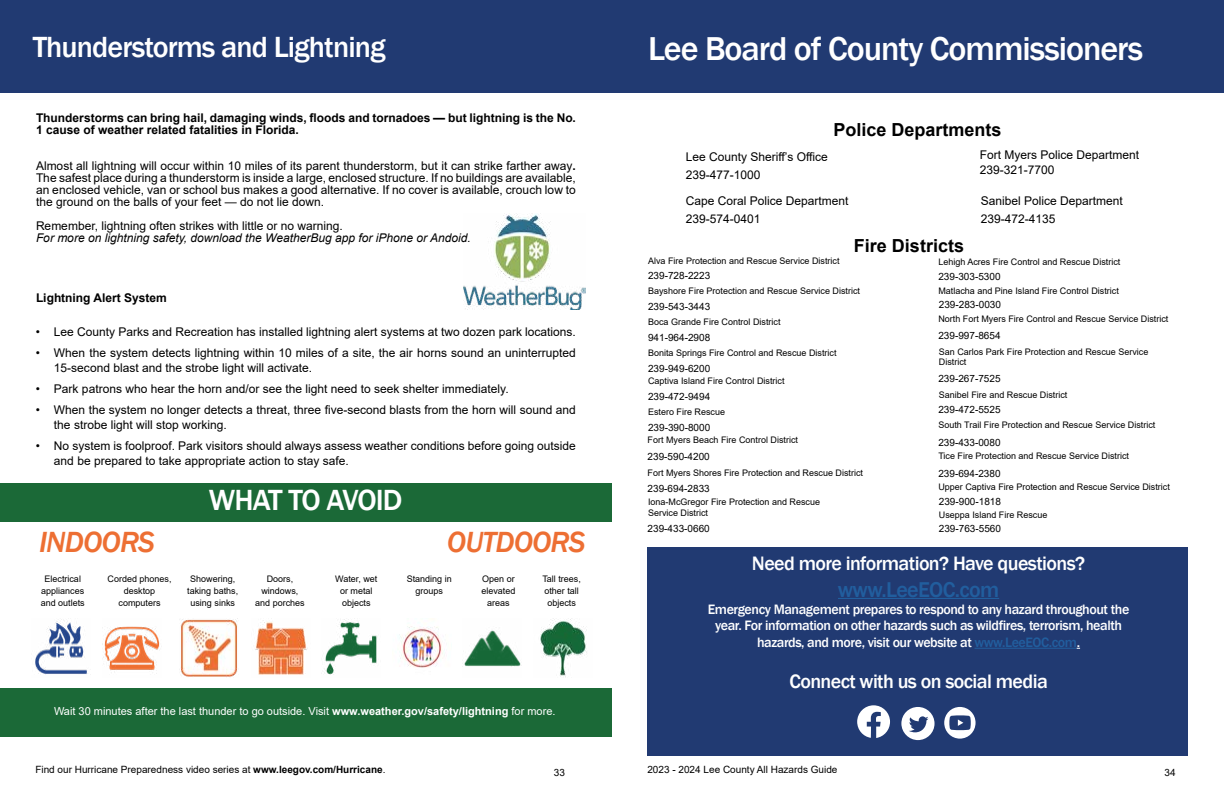
<style>
.page{position:relative;width:1224px;height:792px;background:#fff}
.page>*{position:absolute;margin:0;border:0;box-sizing:border-box;transform-origin:0 0}
.t1{font:500 34px "Franklin Gothic";letter-spacing:-.03em;color:#fff}
.t2{font:500 30px "Franklin Gothic";letter-spacing:-.03em;color:#fff}
.t3{font:italic 500 30px "Franklin Gothic";letter-spacing:-.03em;color:#ed6f33}
.t4{font:500 22px "Franklin Gothic";letter-spacing:-.03em;color:#215e9e}
.t5{font:500 20px "Franklin Gothic";letter-spacing:-.03em;color:#fff}
.t6{font:700 18px "Arial";color:#000}
.t7{font:500 14px/16.8px "Franklin Gothic";letter-spacing:-.03em;color:#fff;text-align:center}
.t8{font:12px/12px "Arial";color:#000}
.t9{font:700 12px/12px "Arial";color:#000}
.t10{font:italic 12px "Arial";color:#000}
.t11{font:11px "Arial";color:#fff}
.t12{font:10px "Arial";color:#000}
.t13{font:9px/12px "Arial";color:#000;text-align:center}
.s1{font-weight:700}
.s2{color:#215e9e}
</style>
<div class="page">
<div style="left:0;top:688px;width:612px;height:49px;background:#1b6937"></div>
<div style="left:0;top:0;width:612px;height:93px;background:#213a72"></div>
<div style="left:612px;top:0;width:612px;height:93px;background:#213a72"></div>
<div style="left:0;top:483px;width:612px;height:38px;background:#1b6937"></div>
<img style="left:463px;top:214px;width:122px;height:95px">
<img style="left:35px;top:619px;width:53px;height:56px">
<img style="left:103px;top:626px;width:57px;height:48px">
<img style="left:180px;top:618px;width:58px;height:59px">
<img style="left:255px;top:620px;width:52px;height:55px">
<img style="left:324px;top:619px;width:53px;height:56px">
<img style="left:399px;top:626px;width:44px;height:42px">
<img style="left:464px;top:630px;width:58px;height:37px">
<img style="left:540px;top:618px;width:47px;height:59px">
<div style="left:647px;top:547px;width:541px;height:209px;background:#213a72"></div>
<svg style="left:857px;top:705px;width:33px;height:33px"></svg>
<svg style="left:901px;top:707px;width:34px;height:33px"></svg>
<svg style="left:944px;top:707px;width:32px;height:32px"></svg>
<hr style="left:838px;top:598px;width:161px;height:1px;background:#215e9e">
<hr style="left:975px;top:648px;width:102px;height:1px;background:#215e9e">
<h2 class="t2" style="left:33px;top:28px;width:355px">Thunderstorms and Lightning</h2>
<p class="t9" style="left:36px;top:112px;width:542px">Thunderstorms can bring hail, damaging winds, floods and tornadoes — but lightning is the No.<br>1 cause of weather related fatalities in Florida.</p>
<p class="t8" style="left:36px;top:160px;width:541px;text-align:justify">Almost all lightning will occur within 10 miles of its parent thunderstorm, but it can strike farther away<span class="s1">.<br></span>The safest place during a thunderstorm is inside a large, enclosed structure. If no buildings are available, an enclosed vehicle, van or school bus makes a good alternative. If no cover is available, crouch low to the ground on the balls of your feet — do not lie down.</p>
<p class="t8" style="left:36px;top:220px;width:308px">Remember, lightning often strikes with little or no warning.</p>
<p class="t10" style="left:36px;top:230px;width:436px">For more on lightning safety, download the WeatherBug app for iPhone or Andoid.</p>
<p class="t9" style="left:36px;top:292px;width:132px">Lightning Alert System</p>
<p class="t8" style="left:36px;top:326px;width:541px">• Lee County Parks and Recreation has installed lightning alert systems at two dozen park locations.</p>
<p class="t8" style="left:54px;top:345px;width:523px;line-height:15px;text-indent:-18px">• When the system detects lightning within 10 miles of a site, the air horns sound an uninterrupted<br>15-second blast and the strobe light will activate.</p>
<p class="t8" style="left:36px;top:383px;width:474px">• Park patrons who hear the horn and/or see the light need to seek shelter immediately.</p>
<p class="t8" style="left:54px;top:402px;width:523px;line-height:15px;text-indent:-18px">• When the system no longer detects a threat, three five-second blasts from the horn will sound and the strobe light will stop working.</p>
<p class="t8" style="left:54px;top:438px;width:523px;line-height:15px;text-indent:-18px">• No system is foolproof. Park visitors should always assess weather conditions before going outside and be prepared to take appropriate action to stay safe.</p>
<h2 class="t2" style="left:209px;top:482px;width:195px">WHAT TO AVOID</h2>
<h2 class="t3" style="left:39px;top:523px;width:117px">INDOORS</h2>
<h2 class="t3" style="left:447px;top:523px;width:140px">OUTDOORS</h2>
<p class="t13" style="left:335px;top:572px;width:44px">Water, wet or metal objects</p>
<p class="t13" style="left:407px;top:572px;width:47px">Standing in groups</p>
<p class="t13" style="left:481px;top:572px;width:36px">Open or elevated areas</p>
<p class="t13" style="left:542px;top:572px;width:40px">Tall trees, other tall objects</p>
<p class="t13" style="left:41px;top:572px;width:46px">Electrical appliances and outlets</p>
<p class="t13" style="left:108px;top:572px;width:66px">Corded phones, desktop computers</p>
<p class="t13" style="left:187px;top:572px;width:53px">Showering, taking baths, using sinks</p>
<p class="t13" style="left:255px;top:572px;width:51px">Doors, windows, and porches</p>
<p class="t11" style="left:54px;top:703px;width:503px">Wait 30 minutes after the last thunder to go outside. Visit <span class="s1">www.weather.gov/safety/lightning</span> for more.</p>
<h1 class="t1" style="left:648px;top:27px;width:497px">Lee Board of County Commissioners</h1>
<h3 class="t6" style="left:833px;top:117px;width:170px">Police Departments</h3>
<p class="t8" style="left:686px;top:150px;width:143px">Lee County Sheriff’s Office</p>
<p class="t8" style="left:686px;top:194px;width:164px">Cape Coral Police Department</p>
<p class="t8" style="left:686px;top:168px;width:76px">239-477-1000</p>
<p class="t8" style="left:686px;top:212px;width:76px">239-574-0401</p>
<h3 class="t6" style="left:854px;top:233px;width:112px">Fire Districts</h3>
<p class="t8" style="left:980px;top:149px;width:161px">Fort Myers Police Department</p>
<p class="t8" style="left:981px;top:194px;width:144px">Sanibel Police Department</p>
<p class="t8" style="left:980px;top:163px;width:76px">239-321-7700</p>
<p class="t8" style="left:981px;top:212px;width:76px">239-472-4135</p>
<p class="t13" style="left:648px;top:255px;width:193px">Alva Fire Protection and Rescue Service District</p>
<p class="t12" style="left:648px;top:269px;width:64px">239-728-2223</p>
<p class="t13" style="left:648px;top:285px;width:214px">Bayshore Fire Protection and Rescue Service District</p>
<p class="t12" style="left:648px;top:300px;width:64px">239-543-3443</p>
<p class="t13" style="left:648px;top:316px;width:134px">Boca Grande Fire Control District</p>
<p class="t12" style="left:648px;top:330px;width:64px">941-964-2908</p>
<p class="t13" style="left:648px;top:346px;width:190px">Bonita Springs Fire Control and Rescue District</p>
<p class="t12" style="left:648px;top:362px;width:64px">239-949-6200</p>
<p class="t13" style="left:648px;top:375px;width:138px">Captiva Island Fire Control District</p>
<p class="t12" style="left:648px;top:389px;width:64px">239-472-9494</p>
<p class="t13" style="left:648px;top:406px;width:79px">Estero Fire Rescue</p>
<p class="t12" style="left:648px;top:420px;width:64px">239-390-8000</p>
<p class="t13" style="left:648px;top:434px;width:152px">Fort Myers Beach Fire Control District</p>
<p class="t12" style="left:648px;top:449px;width:64px">239-590-4200</p>
<p class="t13" style="left:648px;top:467px;width:217px">Fort Myers Shores Fire Protection and Rescue District</p>
<p class="t12" style="left:648px;top:481px;width:64px">239-694-2833</p>
<p class="t13" style="left:648px;top:496px;width:174px;line-height:10.8px;text-align:left">Iona-McGregor Fire Protection and Rescue<br>Service District</p>
<p class="t12" style="left:648px;top:522px;width:64px">239-433-0660</p>
<p class="t13" style="left:938px;top:255px;width:184px">Lehigh Acres Fire Control and Rescue District</p>
<p class="t12" style="left:938px;top:269px;width:64px">239-303-5300</p>
<p class="t13" style="left:938px;top:284px;width:182px">Matlacha and Pine Island Fire Control District</p>
<p class="t12" style="left:939px;top:298px;width:64px">239-283-0030</p>
<p class="t13" style="left:938px;top:313px;width:232px">North Fort Myers Fire Control and Rescue Service District</p>
<p class="t12" style="left:938px;top:328px;width:64px">239-997-8654</p>
<p class="t13" style="left:939px;top:346px;width:211px;line-height:10.8px;text-align:left">San Carlos Park Fire Protection and Rescue Service<br>District</p>
<p class="t12" style="left:938px;top:372px;width:64px">239-267-7525</p>
<p class="t13" style="left:939px;top:389px;width:130px">Sanibel Fire and Rescue District</p>
<p class="t12" style="left:938px;top:403px;width:64px">239-472-5525</p>
<p class="t13" style="left:938px;top:419px;width:219px">South Trail Fire Protection and Rescue Service District</p>
<p class="t12" style="left:938px;top:436px;width:64px">239-433-0080</p>
<p class="t13" style="left:938px;top:449px;width:192px">Tice Fire Protection and Rescue Service District</p>
<p class="t12" style="left:938px;top:467px;width:64px">239-694-2380</p>
<p class="t12" style="left:939px;top:495px;width:64px">239-900-1818</p>
<p class="t13" style="left:939px;top:509px;width:110px">Useppa Island Fire Rescue</p>
<p class="t13" style="left:938px;top:481px;width:233px">Upper Captiva Fire Protection and Rescue Service District</p>
<p class="t12" style="left:939px;top:522px;width:64px">239-763-5560</p>
<h3 class="t5" style="left:752px;top:551px;width:335px">Need more information? Have questions?</h3>
<h3 class="t4" style="left:838px;top:576px;width:163px">www.LeeEOC.com</h3>
<p class="t7" style="left:708px;top:601px;width:423px">Emergency Management prepares to respond to any hazard throughout the year. For information on other hazards such as wildfires, terrorism, health hazards, and more, visit our website at <span class="s2">www.LeeEOC.com</span>.</p>
<h3 class="t5" style="left:789px;top:669px;width:260px">Connect with us on social media</h3>
<p class="t12" style="left:35px;top:762px;width:352px">Find our Hurricane Preparedness video series at <span class="s1">www.leegov.com/Hurricane</span>.</p>
<p class="t12" style="left:647px;top:762px;width:192px">2023 - 2024 Lee County All Hazards Guide</p>
<p class="t12" style="left:1165px;top:766px;width:13px">34</p>
<p class="t12" style="left:554px;top:766px;width:13px">33</p>
</div>
